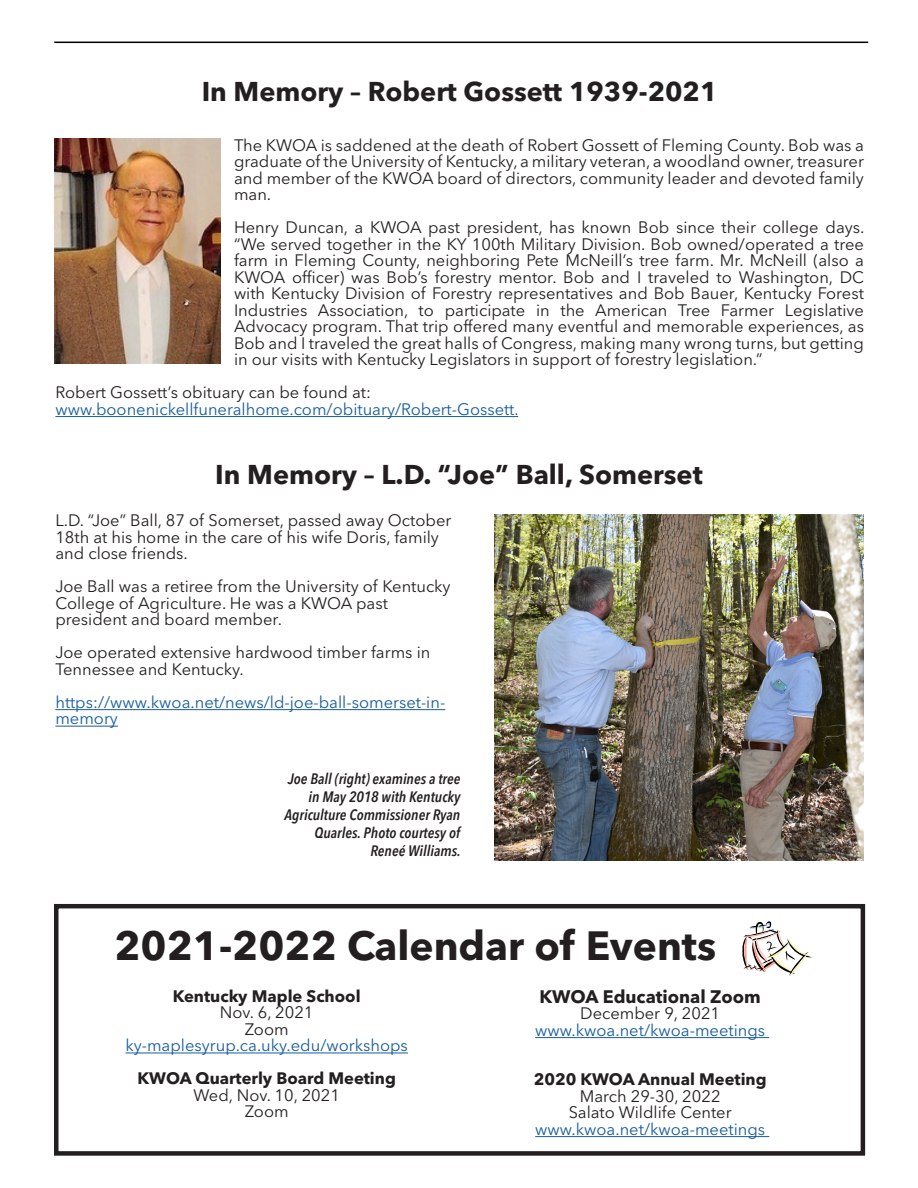
<style>
.page{position:relative;width:918px;height:1188px;background:#fff}
.page>*{position:absolute;margin:0;border:0;box-sizing:border-box;transform-origin:0 0}
.Headlines_2016{font:700 40.5px "Avenir Next LT Pro";color:#231f20}
.t1{font:700 27px "Avenir Next LT Pro";color:#231f20}
.t2{font:700 18px "Avenir Next LT Pro";color:#231f20}
.All_Body_Text{font:16.5px/16.5px "Avenir Next LT Pro";color:#231f20}
.All_Body_Text-2{font:16.5px/16.5px "Avenir Next LT Pro";color:#175d9e;text-align:center}
.All_Body_Text-3{font:700 16.5px "Avenir Next LT Pro";color:#231f20}
.t3{font:italic 600 condensed 15px/18px "Avenir Next LT Pro";color:#231f20;text-align:right}
.s1{color:#231f20}
</style>
<div class="page">
<div style="left:54px;top:904px;width:811px;height:252px;border:4px solid #231f20"></div>
<svg style="left:742px;top:921px;width:69px;height:55px"></svg>
<hr style="left:125px;top:1053px;width:283px;height:1px;background:#175d9e">
<hr style="left:535px;top:1037px;width:234px;height:1px;background:#175d9e">
<hr style="left:535px;top:1136px;width:234px;height:1px;background:#175d9e">
<hr style="left:55px;top:709px;width:390px;height:1px;background:#175d9e">
<hr style="left:55px;top:726px;width:63px;height:1px;background:#175d9e">
<hr style="left:54px;top:42px;width:814px;height:1px;background:#000">
<img style="left:494px;top:514px;width:370px;height:347px">
<hr style="left:55px;top:416px;width:463px;height:1px;background:#175d9e">
<img style="left:54px;top:138px;width:166px;height:225px">
<p class="t1" style="left:202px;top:75px;width:517px">In Memory – Robert Gossett 1939-2021</p>
<p class="All_Body_Text" style="left:234px;top:137px;width:632px;text-align:justify">The KWOA is saddened at the death of Robert Gossett of Fleming County. Bob was a graduate of the University of Kentucky, a military veteran, a woodland owner, treasurer and member of the KWOA board of directors, community leader and devoted family man.</p>
<p class="All_Body_Text" style="left:234px;top:219px;width:632px;text-align:justify">Henry Duncan, a KWOA past president, has known Bob since their college days. “We served together in the KY 100th Military Division. Bob owned/operated a tree farm in Fleming County, neighboring Pete McNeill’s tree farm. Mr. McNeill (also a KWOA officer) was Bob’s forestry mentor. Bob and I traveled to Washington, DC with Kentucky Division of Forestry representatives and Bob Bauer, Kentucky Forest Industries Association, to participate in the American Tree Farmer Legislative Advocacy program. That trip offered many eventful and memorable experiences, as Bob and I traveled the great halls of Congress, making many wrong turns, but getting in our visits with Kentucky Legislators in support of forestry legislation.”</p>
<p class="All_Body_Text" style="left:55px;top:384px;width:317px">Robert Gossett’s obituary can be found at:</p>
<p class="All_Body_Text-2" style="left:55px;top:401px;width:465px">www.boonenickellfuneralhome.com/obituary/Robert-Gossett.</p>
<p class="t1" style="left:215px;top:458px;width:489px">In Memory – L.D. “Joe” Ball, Somerset</p>
<p class="All_Body_Text" style="left:55px;top:512px;width:397px">L.D. “Joe” Ball, 87 of Somerset, passed away October<br>18th at his home in the care of his wife Doris, family and close friends.</p>
<p class="All_Body_Text" style="left:55px;top:578px;width:397px">Joe Ball was a retiree from the University of Kentucky<br>College of Agriculture. He was a KWOA past president and board member.</p>
<p class="All_Body_Text" style="left:55px;top:644px;width:377px">Joe operated extensive hardwood timber farms in<br>Tennessee and Kentucky.</p>
<p class="All_Body_Text-2" style="left:55px;top:694px;width:391px;text-align:left">https://www.kwoa.net/news/ld-joe-ball-somerset-in&shy;memory</p>
<p class="t3" style="left:285px;top:770px;width:178px">Joe Ball (right) examines a tree in May 2018 with Kentucky<br>Agriculture Commissioner Ryan<br>Quarles. Photo courtesy of<br>Reneé Williams.</p>
<p class="Headlines_2016" style="left:114px;top:921px;width:603px">2021-2022 Calendar of Events</p>
<p class="All_Body_Text-3" style="left:173px;top:986px;width:189px">Kentucky Maple School</p>
<p class="All_Body_Text" style="left:220px;top:1004px;width:95px">Nov. 6, 2021</p>
<p class="All_Body_Text" style="left:245px;top:1021px;width:45px">Zoom</p>
<p class="All_Body_Text-2" style="left:125px;top:1037px;width:284px">ky-maplesyrup.ca.uky.edu/workshops</p>
<p class="All_Body_Text-3" style="left:138px;top:1068px;width:260px">KWOA Quarterly Board Meeting</p>
<p class="All_Body_Text" style="left:193px;top:1087px;width:148px">Wed, Nov. 10, 2021</p>
<p class="All_Body_Text" style="left:245px;top:1103px;width:45px">Zoom</p>
<p class="t2" style="left:540px;top:986px;width:223px">KWOA Educational Zoom</p>
<p class="All_Body_Text" style="left:580px;top:1005px;width:141px">December 9, 2021</p>
<p class="All_Body_Text-2" style="left:535px;top:1022px;width:231px">www.kwoa.net/kwoa-meetings</p>
<p class="All_Body_Text-3" style="left:534px;top:1070px;width:234px">2020 KWOA Annual Meeting</p>
<p class="All_Body_Text" style="left:580px;top:1088px;width:142px">March 29-30, 2022</p>
<p class="All_Body_Text-2" style="left:535px;top:1104px;width:231px"><span class="s1">Salato Wildlife Center </span>www.kwoa.net/kwoa-meetings</p>
</div>
